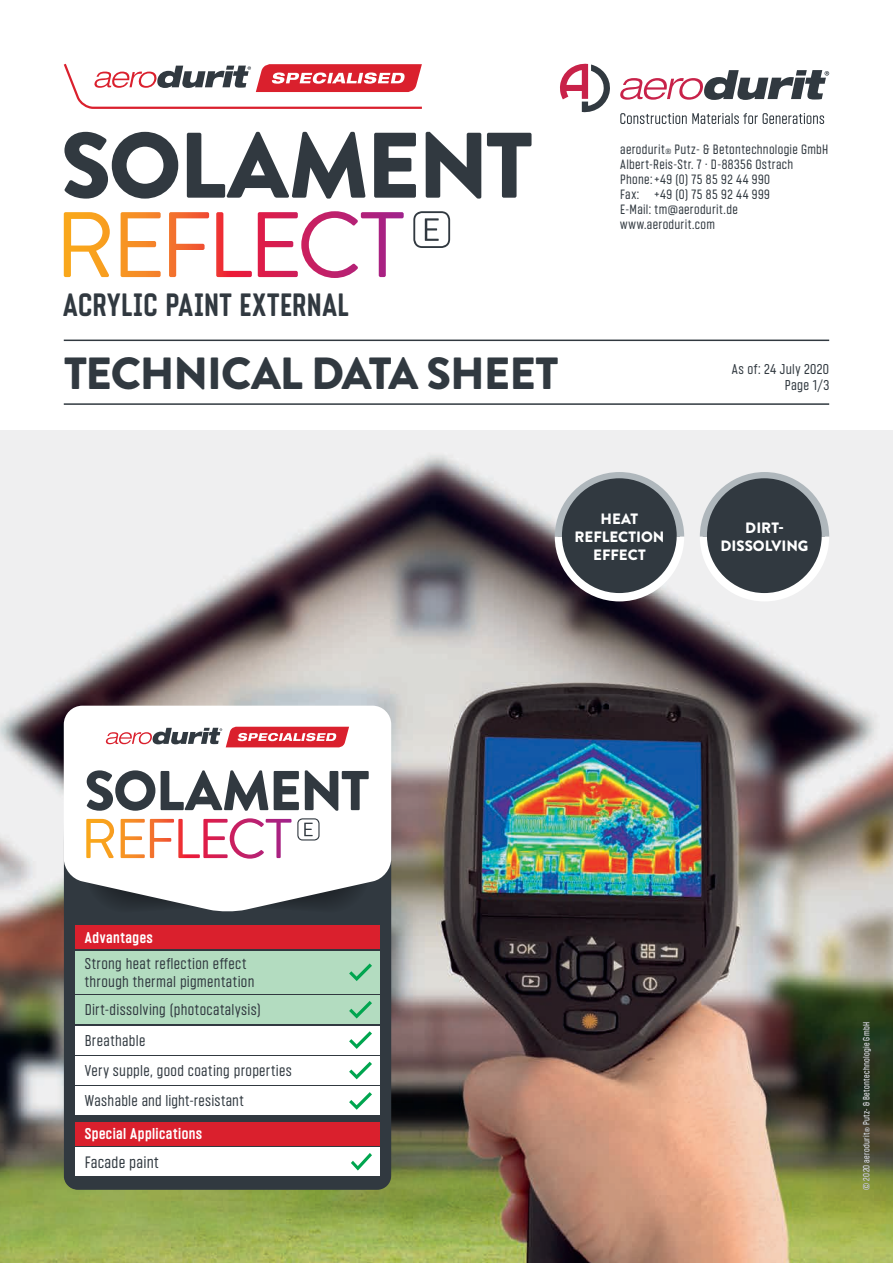
<style>
.page{position:relative;width:893px;height:1263px;background:#fff}
.page>*{position:absolute;margin:0;border:0;box-sizing:border-box;transform-origin:0 0}
.t1{font:900 45px "Brandon Grotesque";letter-spacing:-.025em;color:#313940}
.t2{font:700 32.25px "Vin Sans Pro";letter-spacing:.015em;color:#313940}
.t3{font:16.5px "Vin Sans Pro";letter-spacing:.01em;color:#313940}
.t4{font:15.6px/30.5px "Vin Sans Pro";letter-spacing:.02em;color:#313940}
.t5{font:700 15.6px "Vin Sans Pro";letter-spacing:.03em;color:#fff}
.t6{font:900 15px/17.5px "Brandon Grotesque";color:#fff;text-align:center}
.t7{font:14.25px/16.5px "Vin Sans Pro";letter-spacing:.03em;color:#313940;text-align:right}
.t8{font:13.5px/15px "Vin Sans Pro";letter-spacing:.03em;color:#313940}
.t9{font:9px "Vin Sans Pro";letter-spacing:.03em;color:#fff}
.s1{font-size:7.5px}
.s2{font-size:6px}
</style>
<div class="page">
<img style="left:0;top:431px;width:893px;height:832px">
<hr style="left:64px;top:403px;width:765px;height:2px;background:#313940">
<hr style="left:64px;top:340px;width:765px;height:1px;background:#313940">
<svg style="left:620px;top:70px;width:209px;height:30px"></svg>
<svg style="left:560px;top:64px;width:50px;height:49px"></svg>
<svg style="left:620px;top:113px;width:204px;height:11px"></svg>
<svg style="left:63px;top:63px;width:359px;height:46px"></svg>
<svg style="left:64px;top:132px;width:467px;height:67px"></svg>
<svg style="left:413px;top:211px;width:37px;height:37px"></svg>
<svg style="left:64px;top:212px;width:46px;height:65px"></svg>
<svg style="left:121px;top:212px;width:40px;height:65px"></svg>
<svg style="left:169px;top:212px;width:40px;height:65px"></svg>
<svg style="left:216px;top:212px;width:36px;height:65px"></svg>
<svg style="left:258px;top:211px;width:146px;height:67px"></svg>
<svg style="left:555px;top:472px;width:129px;height:129px"></svg>
<svg style="left:700px;top:472px;width:129px;height:129px"></svg>
<div style="left:64px;top:808px;width:327px;height:382px;background:#313940;border-radius:14px"></div>
<div style="left:75px;top:925px;width:304px;height:24px;background:#da202d"></div>
<div style="left:75px;top:996px;width:304px;height:28px;background:#b3dcc0"></div>
<div style="left:75px;top:951px;width:304px;height:42px;background:#b3dcc0"></div>
<div style="left:75px;top:1026px;width:304px;height:28px;background:#fff"></div>
<div style="left:75px;top:1056px;width:304px;height:28px;background:#fff"></div>
<div style="left:75px;top:1087px;width:304px;height:28px;background:#fff"></div>
<div style="left:75px;top:1122px;width:304px;height:23px;background:#da202d"></div>
<div style="left:75px;top:1148px;width:304px;height:28px;background:#fff"></div>
<svg style="left:349px;top:1031px;width:23px;height:18px"></svg>
<svg style="left:349px;top:1062px;width:23px;height:17px"></svg>
<svg style="left:349px;top:1092px;width:23px;height:18px"></svg>
<svg style="left:351px;top:1153px;width:21px;height:17px"></svg>
<svg style="left:349px;top:1001px;width:23px;height:17px"></svg>
<svg style="left:349px;top:963px;width:23px;height:18px"></svg>
<svg style="left:64px;top:706px;width:327px;height:64px"></svg>
<svg style="left:106px;top:727px;width:243px;height:20px"></svg>
<svg style="left:64px;top:770px;width:327px;height:142px"></svg>
<h2 class="t2" style="left:63px;top:287px;width:287px">ACRYLIC PAINT EXTERNAL</h2>
<h1 class="t1" style="left:64px;top:341px;width:496px">TECHNICAL DATA SHEET</h1>
<p class="t8" style="left:620px;top:142px;width:210px">aerodurit<span class="s1">®</span> Putz- &amp; Betontechnologie GmbH<br>Albert-Reis-Str. 7 · D-88356 Ostrach<br>Phone:+49 (0) 75 85 92 44 990<br>Fax: +49 (0) 75 85 92 44 999<br>E-Mail: tm@aerodurit.de www.aerodurit.com</p>
<p class="t7" style="left:732px;top:360px;width:99px">As of: 24 July 2020<br>Page 1/3</p>
<p class="t6" style="left:574px;top:511px;width:92px">HEAT<br>REFLECTION<br>EFFECT</p>
<p class="t6" style="left:720px;top:519px;width:90px">DIRT-<br>DISSOLVING</p>
<p class="t5" style="left:85px;top:929px;width:70px">Advantages</p>
<p class="t4" style="left:85px;top:954px;width:171px;line-height:18.1px">Strong heat reflection effect through thermal pigmentation</p>
<p class="t4" style="left:85px;top:994px;width:177px">Dirt-dissolving (photocatalysis)</p>
<p class="t4" style="left:85px;top:1025px;width:209px">Breathable<br>Very supple, good coating properties<br>Washable and light-resistant</p>
<p class="t5" style="left:85px;top:1125px;width:119px">Special Applications</p>
<p class="t3" style="left:85px;top:1153px;width:75px">Facade paint</p>
<p class="t9" style="left:862px;top:1190px;width:169px;rotate:-90deg">© 2020 aerodurit<span class="s2">®</span> Putz- &amp; Betontechnologie GmbH</p>
</div>
